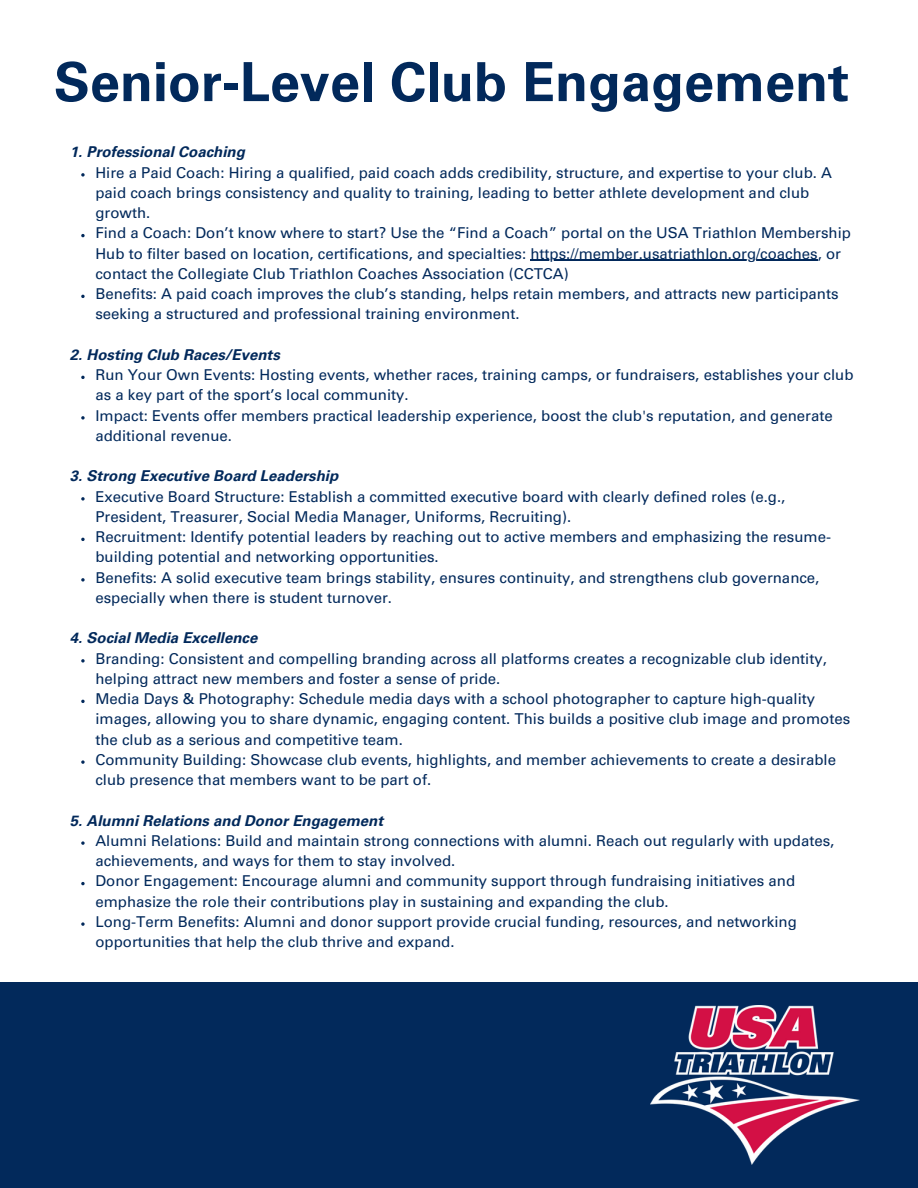
<style>
.page{position:relative;width:918px;height:1188px;background:#fff}
.page>*{position:absolute;margin:0;border:0;box-sizing:border-box;transform-origin:0 0}
.t1{font:700 54px "Univers LT Pro 65";color:#02295b}
.t2{font:15px/20.2px "Univers LT Pro 55 Roman";color:#02295b}
.t3{font:italic 700 15px "Univers LT Pro 65";color:#02295b}
</style>
<div class="page">
<div style="left:0;top:982px;width:918px;height:206px;background:#02295b"></div>
<img style="left:650px;top:1006px;width:209px;height:159px">
<svg style="left:81px;top:173px;width:4px;height:4px"></svg>
<svg style="left:81px;top:234px;width:4px;height:3px"></svg>
<hr style="left:530px;top:260px;width:288px;height:1px;background:#02295b">
<svg style="left:81px;top:295px;width:4px;height:3px"></svg>
<svg style="left:81px;top:376px;width:4px;height:3px"></svg>
<svg style="left:81px;top:416px;width:4px;height:4px"></svg>
<svg style="left:81px;top:497px;width:4px;height:4px"></svg>
<svg style="left:81px;top:538px;width:4px;height:3px"></svg>
<svg style="left:81px;top:578px;width:4px;height:4px"></svg>
<svg style="left:81px;top:659px;width:4px;height:4px"></svg>
<svg style="left:81px;top:700px;width:4px;height:3px"></svg>
<svg style="left:81px;top:760px;width:4px;height:4px"></svg>
<svg style="left:81px;top:841px;width:4px;height:4px"></svg>
<svg style="left:81px;top:882px;width:4px;height:3px"></svg>
<svg style="left:81px;top:922px;width:4px;height:4px"></svg>
<p class="t1" style="left:54px;top:62px;width:797px">Senior-Level Club Engagement</p>
<h1 class="t3" style="left:70px;top:147px;width:176px">1. Professional Coaching</h1>
<h2 class="t2" style="left:95px;top:164px;width:738px">Hire a Paid Coach: Hiring a qualified, paid coach adds credibility, structure, and expertise to your club. A paid coach brings consistency and quality to training, leading to better athlete development and club growth.</h2>
<p class="t2" style="left:95px;top:225px;width:757px">Find a Coach: Don’t know where to start? Use the “Find a Coach” portal on the USA Triathlon Membership<br>Hub to filter based on location, certifications, and specialties: https://member.usatriathlon.org/coaches, or</p>
<p class="t2" style="left:95px;top:265px;width:745px">contact the Collegiate Club Triathlon Coaches Association (CCTCA)<br>Benefits: A paid coach improves the club’s standing, helps retain members, and attracts new participants seeking a structured and professional training environment.</p>
<p class="t3" style="left:70px;top:349px;width:211px">2. Hosting Club Races/Events</p>
<p class="t2" style="left:95px;top:367px;width:760px">Run Your Own Events: Hosting events, whether races, training camps, or fundraisers, establishes your club as a key part of the sport’s local community.</p>
<h2 class="t2" style="left:95px;top:407px;width:739px">Impact: Events offer members practical leadership experience, boost the club's reputation, and generate additional revenue.</h2>
<p class="t3" style="left:70px;top:471px;width:270px">3. Strong Executive Board Leadership</p>
<p class="t2" style="left:95px;top:488px;width:691px">Executive Board Structure: Establish a committed executive board with clearly defined roles (e.g.,<br>President, Treasurer, Social Media Manager, Uniforms, Recruiting).</p>
<h2 class="t2" style="left:95px;top:529px;width:737px">Recruitment: Identify potential leaders by reaching out to active members and emphasizing the resume&shy;building potential and networking opportunities.</h2>
<p class="t2" style="left:95px;top:569px;width:726px">Benefits: A solid executive team brings stability, ensures continuity, and strengthens club governance, especially when there is student turnover.</p>
<p class="t3" style="left:70px;top:633px;width:189px">4. Social Media Excellence</p>
<p class="t2" style="left:95px;top:650px;width:733px">Branding: Consistent and compelling branding across all platforms creates a recognizable club identity, helping attract new members and foster a sense of pride.</p>
<h2 class="t2" style="left:95px;top:691px;width:756px">Media Days &amp; Photography: Schedule media days with a school photographer to capture high-quality images, allowing you to share dynamic, engaging content. This builds a positive club image and promotes the club as a serious and competitive team.</h2>
<p class="t2" style="left:95px;top:751px;width:742px">Community Building: Showcase club events, highlights, and member achievements to create a desirable club presence that members want to be part of.</p>
<p class="t3" style="left:70px;top:815px;width:315px">5. Alumni Relations and Donor Engagement</p>
<p class="t2" style="left:95px;top:832px;width:740px">Alumni Relations: Build and maintain strong connections with alumni. Reach out regularly with updates, achievements, and ways for them to stay involved.</p>
<h2 class="t2" style="left:95px;top:873px;width:701px">Donor Engagement: Encourage alumni and community support through fundraising initiatives and emphasize the role their contributions play in sustaining and expanding the club.</h2>
<p class="t2" style="left:95px;top:913px;width:703px">Long-Term Benefits: Alumni and donor support provide crucial funding, resources, and networking opportunities that help the club thrive and expand.</p>
</div>
